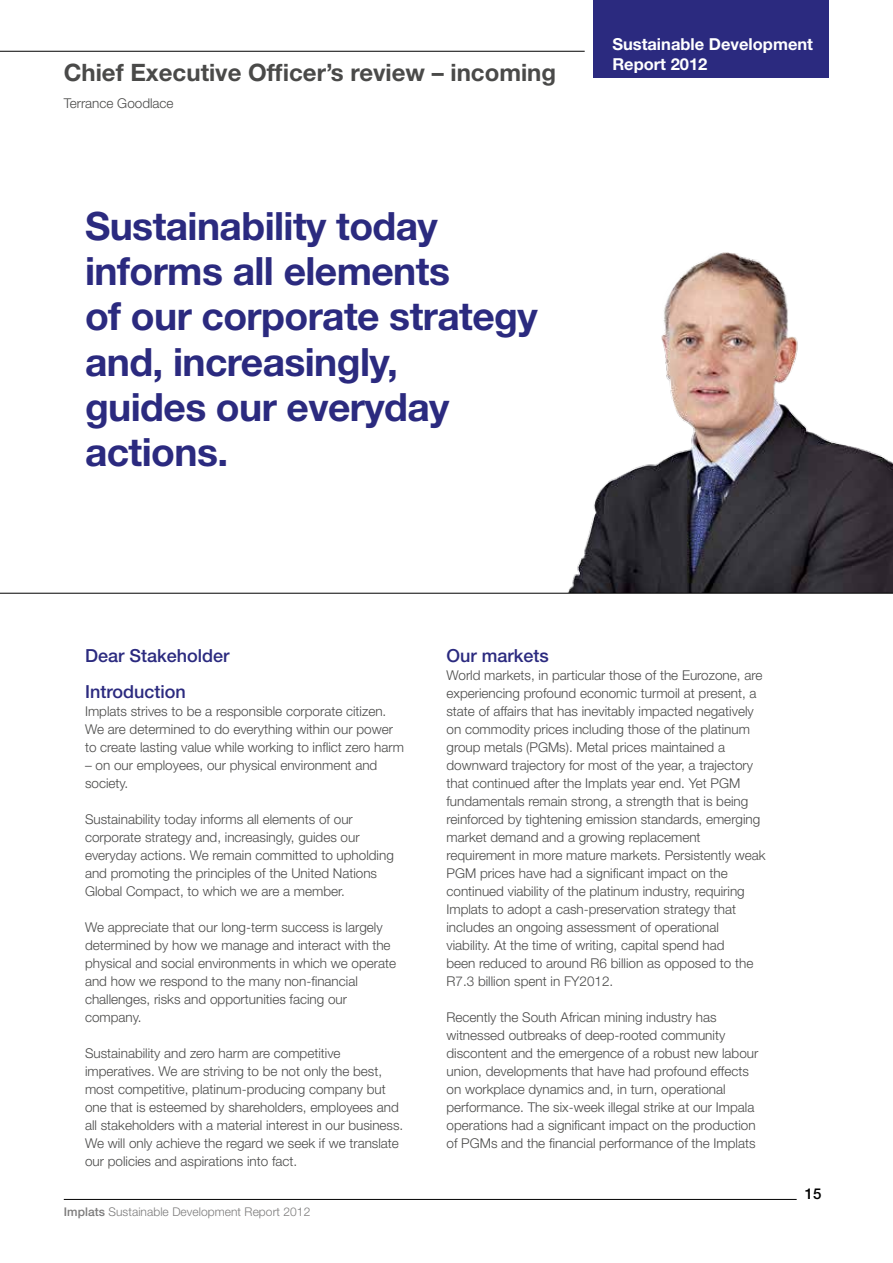
<style>
.page{position:relative;width:893px;height:1263px;background:#fff}
.page>*{position:absolute;margin:0;border:0;box-sizing:border-box;transform-origin:0 0}
.t1{font:700 39px/45px "Helvetica Neue LT Std";letter-spacing:-.015em;color:#2b2a7f}
.t2{font:700 24px "Helvetica Neue LT Std";color:#4a4a49}
.t3{font:500 18px/36px "Helvetica Neue LT Std";color:#2b2a7f}
.t4{font:700 16.5px/19.5px "Helvetica Neue LT Std";color:#fff}
.t5{font:500 15px "Helvetica Neue LT Std";color:#000}
.t6{font:300 13.5px/18px "Helvetica Neue LT Std";color:#4a4a49}
.t7{font:300 12px "Helvetica Neue LT Std";letter-spacing:.005em;color:#7c7b7b}
.s1{font-weight:500}
</style>
<div class="page">
<hr style="left:64px;top:1199px;width:733px;height:1px;background:#000">
<div style="left:594px;top:0;width:235px;height:78px;background:#2b2a7f"></div>
<hr style="left:0;top:51px;width:585px;height:1px;background:#000">
<img style="left:544px;top:252px;width:349px;height:341px">
<hr style="left:0;top:593px;width:893px;height:1px;background:#000">
<p class="t2" style="left:64px;top:58px;width:494px">Chief Executive Officer’s review – incoming</p>
<p class="t6" style="left:64px;top:94px;width:111px">Terrance Goodlace</p>
<p class="t1" style="left:85px;top:203px;width:454px">Sustainability today informs all elements<br>of our corporate strategy and, increasingly,<br>guides our everyday actions.</p>
<p class="t4" style="left:612px;top:34px;width:202px">Sustainable Development<br>Report 2012</p>
<p class="t3" style="left:85px;top:637px;width:146px">Dear Stakeholder<br>Introduction</p>
<p class="t6" style="left:85px;top:702px;width:320px">Implats strives to be a responsible corporate citizen.<br>We are determined to do everything within our power to create lasting value while working to inflict zero harm</p>
<p class="t6" style="left:85px;top:756px;width:294px">– on our employees, our physical environment and society.</p>
<p class="t6" style="left:85px;top:810px;width:310px">Sustainability today informs all elements of our corporate strategy and, increasingly, guides our everyday actions. We remain committed to upholding and promoting the principles of the United Nations Global Compact, to which we are a member.</p>
<p class="t6" style="left:85px;top:918px;width:313px">We appreciate that our long-term success is largely determined by how we manage and interact with the physical and social environments in which we operate and how we respond to the many non-financial challenges, risks and opportunities facing our company.</p>
<p class="t6" style="left:85px;top:1044px;width:320px">Sustainability and zero harm are competitive imperatives. We are striving to be not only the best, most competitive, platinum-producing company but one that is esteemed by shareholders, employees and all stakeholders with a material interest in our business.<br>We will only achieve the regard we seek if we translate our policies and aspirations into fact.</p>
<p class="t7" style="left:64px;top:1205px;width:248px"><span class="s1">Implats</span> Sustainable Development Report 2012</p>
<p class="t3" style="left:446px;top:637px;width:104px">Our markets</p>
<p class="t6" style="left:446px;top:666px;width:320px">World markets, in particular those of the Eurozone, are experiencing profound economic turmoil at present, a state of affairs that has inevitably impacted negatively on commodity prices including those of the platinum group metals (PGMs). Metal prices maintained a downward trajectory for most of the year, a trajectory that continued after the Implats year end. Yet PGM fundamentals remain strong, a strength that is being reinforced by tightening emission standards, emerging market demand and a growing replacement requirement in more mature markets. Persistently weak PGM prices have had a significant impact on the continued viability of the platinum industry, requiring Implats to adopt a cash-preservation strategy that includes an ongoing assessment of operational viability. At the time of writing, capital spend had<br>been reduced to around R6 billion as opposed to the R7.3 billion spent in FY2012.</p>
<p class="t6" style="left:446px;top:1008px;width:313px">Recently the South African mining industry has witnessed outbreaks of deep-rooted community discontent and the emergence of a robust new labour union, developments that have had profound effects on workplace dynamics and, in turn, operational performance. The six-week illegal strike at our Impala operations had a significant impact on the production of PGMs and the financial performance of the Implats</p>
<p class="t5" style="left:805px;top:1185px;width:18px">15</p>
</div>
